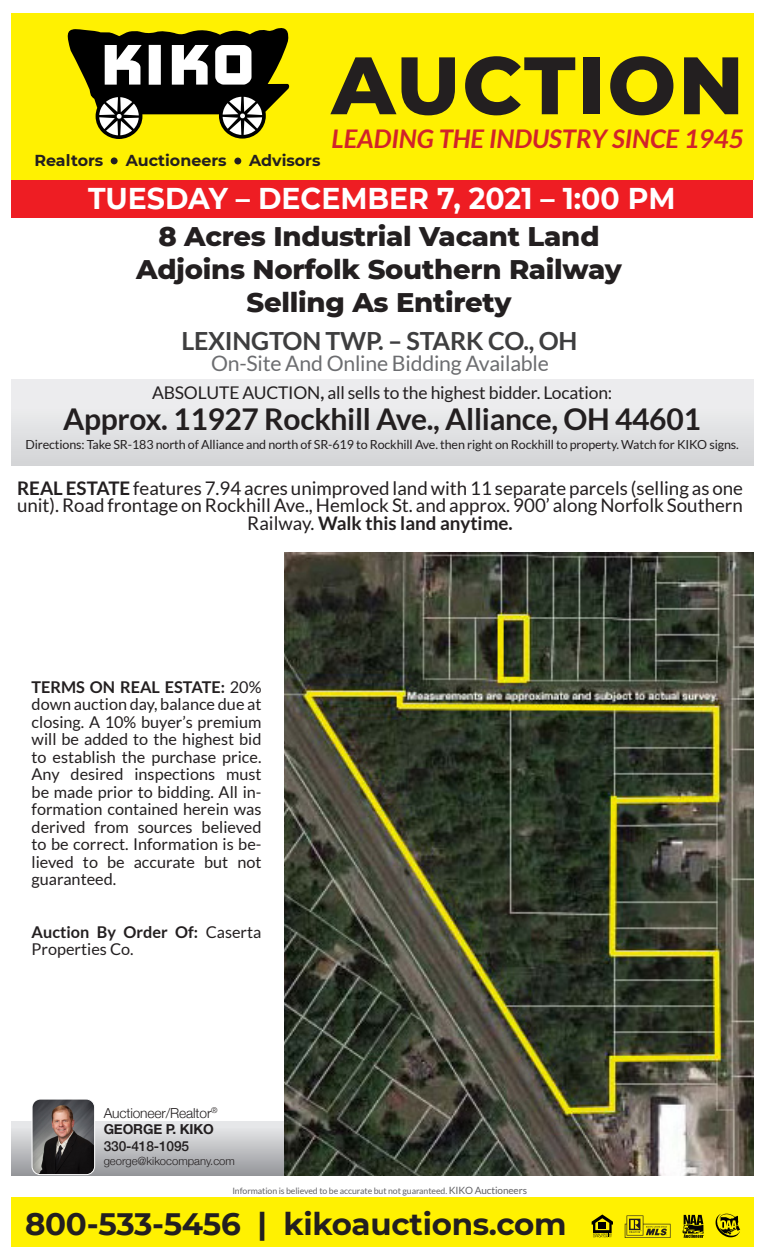
<style>
.page{position:relative;width:765px;height:1260px;background:#fff}
.page>*{position:absolute;margin:0;border:0;box-sizing:border-box;transform-origin:0 0}
.t1{font:800 81.25px "Montserrat";letter-spacing:.025em;color:#231f20}
.t2{font:700 31px "Montserrat";letter-spacing:-.01em;color:#231f20}
.t3{font:700 30px "Lato";letter-spacing:-.01em;color:#231f20}
.t4{font:700 30px "Montserrat";color:#fff;scale:.95 1}
.t5{font:800 27.5px "Montserrat";letter-spacing:-.01em;color:#231f20}
.t6{font:italic 700 25.75px "Lato";color:#d1232a}
.t7{font:700 25px "Lato";letter-spacing:-.01em;color:#3e3e3f}
.t8{font:21.25px "Lato";letter-spacing:-.01em;color:#6c6d70}
.t9{font:18.75px/17.5px "Lato";color:#231f20;text-align:center}
.t10{font:17.5px "Lato";letter-spacing:-.01em;color:#231f20}
.t11{font:16.25px/17.5px "Lato";color:#231f20;text-align:justify}
.t12{font:700 15.88px "Montserrat";color:#231f20}
.t13{font:300 13.75px "Helvetica Neue";letter-spacing:-.01em;color:#231f20}
.t14{font:700 13.75px "Helvetica Neue";letter-spacing:-.01em;color:#231f20}
.t15{font:500 13.75px "Helvetica Neue";letter-spacing:-.01em;color:#231f20}
.t16{font:12.5px "Lato";letter-spacing:-.01em;color:#231f20}
.t17{font:300 11.25px "Helvetica Neue";color:#231f20}
.t18{font:8.75px "Lato";letter-spacing:-.01em;color:#636366}
.s1{font-weight:700}
.s2{font-size:10px}
</style>
<div class="page">
<div style="left:11px;top:1197px;width:743px;height:49px;background:#fff101"></div>
<svg style="left:592px;top:1215px;width:21px;height:22px"></svg>
<svg style="left:625px;top:1215px;width:45px;height:23px"></svg>
<svg style="left:682px;top:1215px;width:22px;height:23px"></svg>
<svg style="left:716px;top:1214px;width:24px;height:24px"></svg>
<div style="left:11px;top:379px;width:743px;height:86px;background:linear-gradient(to bottom,#f2f2f3,#d5d7d9)"></div>
<div style="left:11px;top:180px;width:742px;height:38px;background:#ee1d23"></div>
<div style="left:11px;top:1122px;width:743px;height:53px;background:linear-gradient(to bottom,#edeeef,#96979b)"></div>
<img style="left:32px;top:1101px;width:63px;height:74px">
<div style="left:32px;top:1099px;width:63px;height:76px;border:1px solid #fff;border-radius:8px"></div>
<img style="left:284px;top:553px;width:470px;height:622px">
<div style="left:11px;top:13px;width:743px;height:167px;background:#fff101"></div>
<svg style="left:67px;top:28px;width:223px;height:111px"></svg>
<div style="left:111px;top:157px;width:7px;height:7px;background:#231f20;border-radius:50%"></div>
<div style="left:234px;top:158px;width:7px;height:6px;background:#231f20;border-radius:50%"></div>
<p class="t12" style="left:34px;top:149px;width:70px">Realtors</p>
<p class="t12" style="left:126px;top:149px;width:102px">Auctioneers</p>
<p class="t12" style="left:249px;top:149px;width:73px">Advisors</p>
<p class="t1" style="left:332px;top:26px;width:414px">AUCTION</p>
<p class="t6" style="left:332px;top:124px;width:414px">LEADING THE INDUSTRY SINCE 1945</p>
<p class="t4" style="left:88px;top:177px;width:620px">TUESDAY – DECEMBER 7, 2021 – 1:00 PM</p>
<p class="t5" style="left:158px;top:216px;width:443px">8 Acres Industrial Vacant Land</p>
<p class="t5" style="left:136px;top:249px;width:487px">Adjoins Norfolk Southern Railway</p>
<p class="t5" style="left:247px;top:282px;width:266px">Selling As Entirety</p>
<p class="t7" style="left:181px;top:326px;width:398px">LEXINGTON TWP. – STARK CO., OH</p>
<p class="t8" style="left:211px;top:351px;width:340px">On-Site And Online Bidding Available</p>
<p class="t10" style="left:152px;top:383px;width:462px">ABSOLUTE AUCTION<span class="s1">,</span> all sells to the highest bidder. Location:</p>
<p class="t3" style="left:63px;top:402px;width:639px">Approx. 11927 Rockhill Ave., Alliance, OH 44601</p>
<p class="t16" style="left:26px;top:438px;width:715px">Directions: Take SR-183 north of Alliance and north of SR-619 to Rockhill Ave. then right on Rockhill to property. Watch for KIKO signs.</p>
<p class="t9" style="left:17px;top:479px;width:728px"><span class="s1">REAL ESTATE</span> features 7.94 acres unimproved land with 11 separate parcels (selling as one unit). Road frontage on Rockhill Ave., Hemlock St. and approx. 900’ along Norfolk Southern<br>Railway. <span class="s1">Walk this land anytime.</span></p>
<p class="t11" style="left:32px;top:678px;width:231px"><span class="s1">TERMS ON REAL ESTATE:</span> 20% down auction day, balance due at closing. A 10% buyer’s premium will be added to the highest bid to establish the purchase price.<br>Any desired inspections must be made prior to bidding. All in&shy;formation contained herein was derived from sources believed to be correct. Information is be&shy;lieved to be accurate but not guaranteed.</p>
<p class="t11" style="left:32px;top:923px;width:231px"><span class="s1">Auction By Order Of:</span> Caserta<br>Properties Co.</p>
<p class="t13" style="left:104px;top:1102px;width:115px">Auctioneer/Realtor<sup>®</sup></p>
<p class="t14" style="left:104px;top:1118px;width:112px">GEORGE P. KIKO</p>
<p class="t15" style="left:104px;top:1135px;width:87px">330-418-1095</p>
<p class="t17" style="left:104px;top:1151px;width:133px">george@kikocompany.com</p>
<p class="t18" style="left:232px;top:1186px;width:296px">Information is believed to be accurate but not guaranteed. <span class="s2">KIKO Auctioneers</span></p>
<p class="t2" style="left:25px;top:1202px;width:543px">800-533-5456 | kikoauctions.com</p>
</div>
